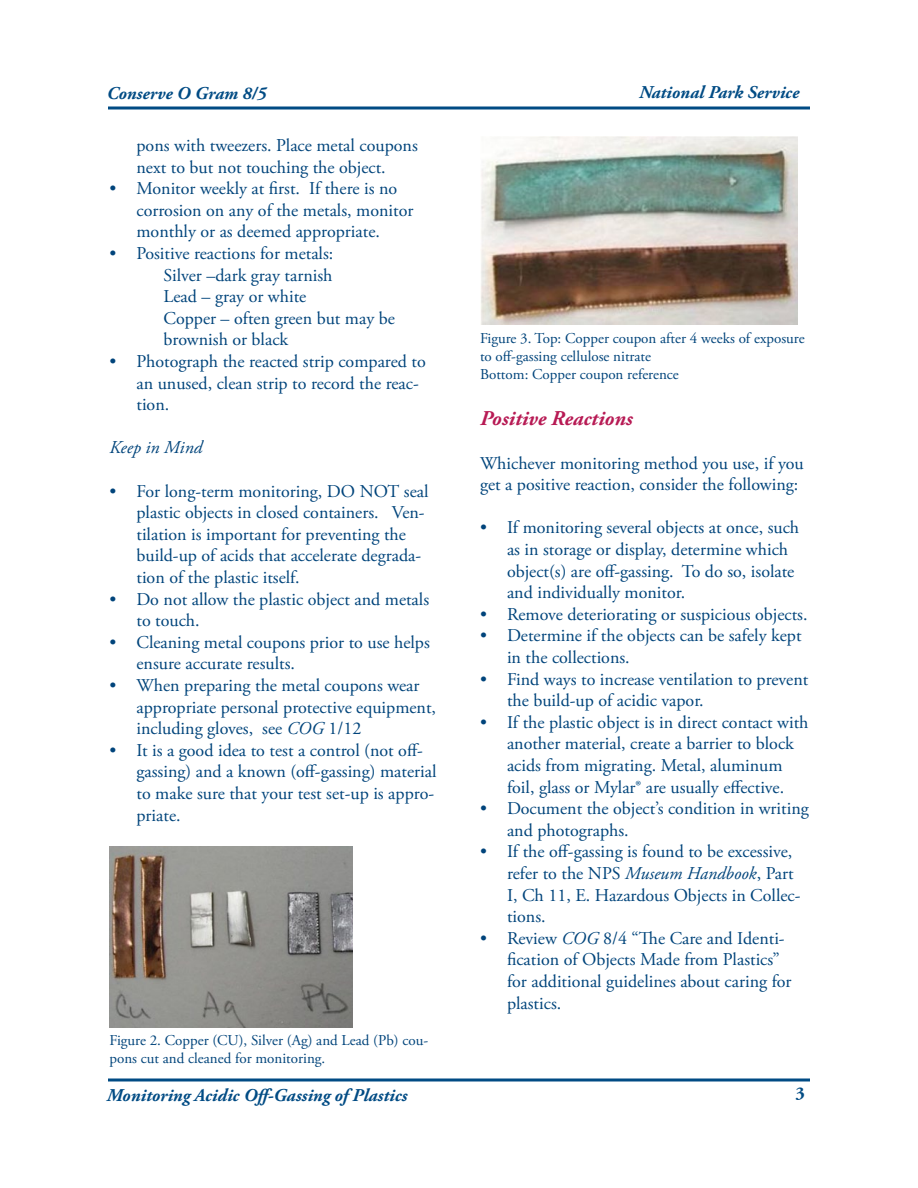
<style>
.page{position:relative;width:918px;height:1188px;background:#fff}
.page>*{position:absolute;margin:0;border:0;box-sizing:border-box;transform-origin:0 0}
.t1{font:italic 700 21px "Adobe Garamond Pro";color:#b71a54}
.t2{font:18px/21.6px "Adobe Garamond Pro";color:#00447b}
.t3{font:italic 700 18px "Adobe Garamond Pro";color:#004b84}
.t4{font:italic 18px "Adobe Garamond Pro";color:#00447b}
.t5{font:700 18px "Adobe Garamond Pro";color:#004b84}
.t6{font:15px/18px "Adobe Garamond Pro";color:#00447b}
.s1{font-style:italic}
.s2{color:#004b84}
</style>
<div class="page">
<svg style="left:108px;top:106px;width:702px;height:4px;background:#3f77a2"></svg>
<svg style="left:108px;top:1078px;width:702px;height:4px;background:#3f77a2"></svg>
<img style="left:110px;top:846px;width:243px;height:181px">
<img style="left:481px;top:137px;width:317px;height:188px">
<p class="t3" style="left:107px;top:83px;width:161px">Conserve O Gram 8/5</p>
<p class="t3" style="left:639px;top:82px;width:162px">National Park Service</p>
<p class="t2" style="left:136px;top:135px;width:283px">pons with tweezers. Place metal coupons next to but not touching the object.</p>
<p class="t2" style="left:136px;top:178px;width:278px;text-indent:-27px">• Monitor weekly at first. If there is no corrosion on any of the metals, monitor monthly or as deemed appropriate.</p>
<p class="t2" style="left:110px;top:243px;width:225px">• Positive reactions for metals:</p>
<p class="t2" style="left:164px;top:265px;width:171px">Silver –dark gray tarnish</p>
<p class="t2" style="left:164px;top:286px;width:144px">Lead – gray or white</p>
<p class="t2" style="left:164px;top:308px;width:233px">Copper – often green but may be brownish or black</p>
<p class="t2" style="left:136px;top:351px;width:291px;text-indent:-27px">• Photograph the reacted strip compared to an unused, clean strip to record the reac&shy;tion.</p>
<p class="t4" style="left:110px;top:437px;width:94px">Keep in Mind</p>
<p class="t2" style="left:136px;top:481px;width:294px;text-indent:-27px">• For long-term monitoring, DO NOT seal plastic objects in closed containers. Ven&shy;tilation is important for preventing the build-up of acids that accelerate degrada&shy;tion of the plastic itself.</p>
<p class="t2" style="left:136px;top:589px;width:294px;text-indent:-27px">• Do not allow the plastic object and metals to touch.</p>
<p class="t2" style="left:136px;top:632px;width:295px;text-indent:-27px">• Cleaning metal coupons prior to use helps ensure accurate results.</p>
<p class="t2" style="left:136px;top:675px;width:301px;text-indent:-27px">• When preparing the metal coupons wear appropriate personal protective equipment, including gloves, see <span class="s1">COG</span> 1/12</p>
<p class="t2" style="left:136px;top:740px;width:301px;text-indent:-27px">• It is a good idea to test a control (not off&shy;gassing) and a known (off-gassing) material to make sure that your test set-up is appro&shy;priate.</p>
<p class="t6" style="left:480px;top:329px;width:326px">Figure 3. Top: Copper coupon after 4 weeks of exposure to off-gassing cellulose nitrate</p>
<p class="t6" style="left:480px;top:365px;width:200px">Bottom: Copper coupon reference</p>
<p class="t1" style="left:480px;top:407px;width:154px">Positive Reactions</p>
<p class="t2" style="left:480px;top:453px;width:325px">Whichever monitoring method you use, if you get a positive reaction, consider the following:</p>
<p class="t2" style="left:507px;top:518px;width:294px;text-indent:-27px">• If monitoring several objects at once, such as in storage or display, determine which object(s) are off-gassing. To do so, isolate and individually monitor.</p>
<p class="t2" style="left:480px;top:604px;width:329px">• Remove deteriorating or suspicious objects.</p>
<p class="t2" style="left:507px;top:626px;width:296px;text-indent:-27px">• Determine if the objects can be safely kept in the collections.</p>
<p class="t2" style="left:507px;top:669px;width:303px;text-indent:-27px">• Find ways to increase ventilation to prevent the build-up of acidic vapor.</p>
<p class="t2" style="left:507px;top:712px;width:303px;text-indent:-27px">• If the plastic object is in direct contact with another material, create a barrier to block acids from migrating. Metal, aluminum foil, glass or Mylar<span class="s2">®</span> are usually effective.</p>
<p class="t2" style="left:507px;top:798px;width:303px;text-indent:-27px">• Document the object’s condition in writing and photographs.</p>
<p class="t2" style="left:507px;top:842px;width:295px;text-indent:-27px">• If the off-gassing is found to be excessive, refer to the NPS <span class="s1">Museum Handbook</span>, Part<br>I, Ch 11, E. Hazardous Objects in Collec&shy;tions.</p>
<p class="t2" style="left:507px;top:928px;width:286px;text-indent:-27px">• Review <span class="s1">COG</span> 8/4 “The Care and Identi&shy;fication of Objects Made from Plastics” for additional guidelines about caring for plastics.</p>
<p class="t6" style="left:110px;top:1032px;width:320px">Figure 2. Copper (CU), Silver (Ag) and Lead (Pb) cou&shy;pons cut and cleaned for monitoring.</p>
<p class="t3" style="left:107px;top:1085px;width:302px">Monitoring Acidic Off-Gassing of Plastics</p>
<p class="t5" style="left:795px;top:1083px;width:11px">3</p>
</div>
